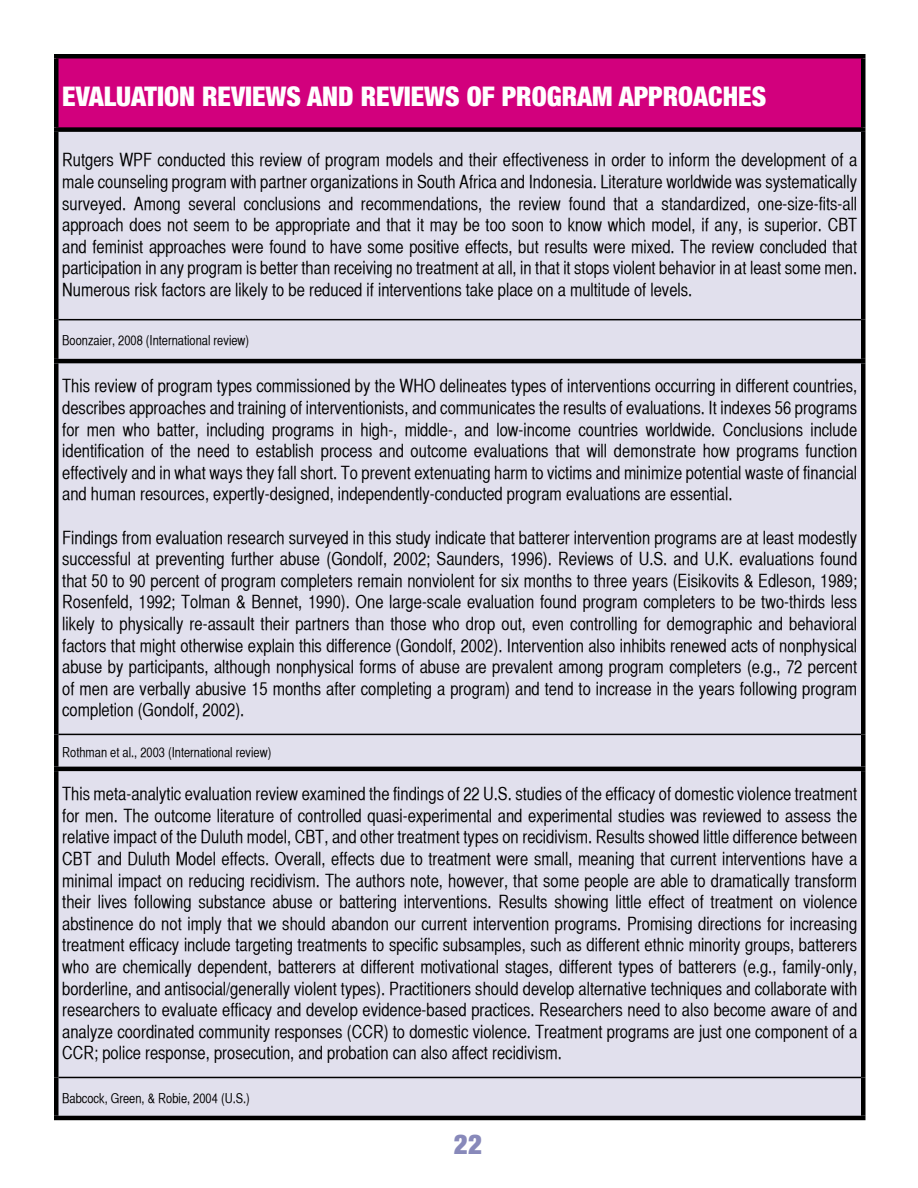
<style>
.page{position:relative;width:918px;height:1188px;background:#fff}
.page>*{position:absolute;margin:0;border:0;box-sizing:border-box;transform-origin:0 0}
.t1{font:900 condensed 27px "Helvetica Neue";color:#fff}
.t2{font:900 condensed 27px "Helvetica Neue";color:#8889ba}
.t3{font:18px/21.6px "Helvetica CY Plain";color:#000;text-align:justify}
.t4{font:13.5px "Helvetica CY Plain";color:#000}
</style>
<div class="page">
<div style="left:56px;top:56px;width:807px;height:74px;background:#d2007d"></div>
<div style="left:58px;top:132px;width:803px;height:984px;background:#e1e0ed"></div>
<hr style="left:54px;top:54px;width:812px;height:4px;background:#000">
<hr style="left:54px;top:59px;width:4px;height:68px;background:#000">
<div style="left:861px;top:59px;width:5px;height:68px;background:#000"></div>
<div style="left:54px;top:127px;width:812px;height:5px;background:#000"></div>
<hr style="left:54px;top:132px;width:4px;height:188px;background:#000">
<div style="left:861px;top:132px;width:5px;height:188px;background:#000"></div>
<hr style="left:54px;top:320px;width:4px;height:39px;background:#000">
<div style="left:861px;top:320px;width:5px;height:39px;background:#000"></div>
<hr style="left:54px;top:359px;width:812px;height:4px;background:#000">
<hr style="left:54px;top:363px;width:4px;height:371px;background:#000">
<div style="left:861px;top:363px;width:5px;height:371px;background:#000"></div>
<hr style="left:54px;top:734px;width:4px;height:33px;background:#000">
<div style="left:861px;top:734px;width:5px;height:33px;background:#000"></div>
<hr style="left:54px;top:767px;width:812px;height:4px;background:#000">
<hr style="left:54px;top:771px;width:4px;height:306px;background:#000">
<div style="left:861px;top:771px;width:5px;height:306px;background:#000"></div>
<hr style="left:54px;top:1077px;width:4px;height:39px;background:#000">
<div style="left:861px;top:1077px;width:5px;height:39px;background:#000"></div>
<hr style="left:58px;top:319px;width:803px;height:1px;background:#000">
<hr style="left:58px;top:734px;width:803px;height:1px;background:#000">
<hr style="left:58px;top:1077px;width:803px;height:1px;background:#000">
<hr style="left:54px;top:1116px;width:812px;height:4px;background:#000">
<h1 class="t1" style="left:62px;top:74px;width:706px">EVALUATION REVIEWS AND REVIEWS OF PROGRAM APPROACHES</h1>
<p class="t3" style="left:62px;top:149px;width:797px">Rutgers WPF conducted this review of program models and their effectiveness in order to inform the development of a male counseling program with partner organizations in South Africa and Indonesia. Literature worldwide was systematically surveyed. Among several conclusions and recommendations, the review found that a standardized, one-size-fits-all approach does not seem to be appropriate and that it may be too soon to know which model, if any, is superior. CBT and feminist approaches were found to have some positive effects, but results were mixed. The review concluded that participation in any program is better than receiving no treatment at all, in that it stops violent behavior in at least some men.<br>Numerous risk factors are likely to be reduced if interventions take place on a multitude of levels.</p>
<p class="t4" style="left:62px;top:333px;width:189px">Boonzaier, 2008 (International review)</p>
<p class="t3" style="left:62px;top:375px;width:796px">This review of program types commissioned by the WHO delineates types of interventions occurring in different countries, describes approaches and training of interventionists, and communicates the results of evaluations. It indexes 56 programs for men who batter, including programs in high-, middle-, and low-income countries worldwide. Conclusions include identification of the need to establish process and outcome evaluations that will demonstrate how programs function effectively and in what ways they fall short. To prevent extenuating harm to victims and minimize potential waste of financial and human resources, expertly-designed, independently-conducted program evaluations are essential.</p>
<p class="t3" style="left:62px;top:526px;width:796px">Findings from evaluation research surveyed in this study indicate that batterer intervention programs are at least modestly successful at preventing further abuse (Gondolf, 2002; Saunders, 1996). Reviews of U.S. and U.K. evaluations found that 50 to 90 percent of program completers remain nonviolent for six months to three years (Eisikovits &amp; Edleson, 1989; Rosenfeld, 1992; Tolman &amp; Bennet, 1990). One large-scale evaluation found program completers to be two-thirds less likely to physically re-assault their partners than those who drop out, even controlling for demographic and behavioral factors that might otherwise explain this difference (Gondolf, 2002). Intervention also inhibits renewed acts of nonphysical abuse by participants, although nonphysical forms of abuse are prevalent among program completers (e.g., 72 percent of men are verbally abusive 15 months after completing a program) and tend to increase in the years following program completion (Gondolf, 2002).</p>
<p class="t4" style="left:62px;top:744px;width:211px">Rothman et al., 2003 (International review)</p>
<p class="t3" style="left:62px;top:783px;width:796px">This meta-analytic evaluation review examined the findings of 22 U.S. studies of the efficacy of domestic violence treatment for men. The outcome literature of controlled quasi-experimental and experimental studies was reviewed to assess the relative impact of the Duluth model, CBT, and other treatment types on recidivism. Results showed little difference between CBT and Duluth Model effects. Overall, effects due to treatment were small, meaning that current interventions have a minimal impact on reducing recidivism. The authors note, however, that some people are able to dramatically transform their lives following substance abuse or battering interventions. Results showing little effect of treatment on violence abstinence do not imply that we should abandon our current intervention programs. Promising directions for increasing treatment efficacy include targeting treatments to specific subsamples, such as different ethnic minority groups, batterers who are chemically dependent, batterers at different motivational stages, different types of batterers (e.g., family-only, borderline, and antisocial/generally violent types). Practitioners should develop alternative techniques and collaborate with researchers to evaluate efficacy and develop evidence-based practices. Researchers need to also become aware of and analyze coordinated community responses (CCR) to domestic violence. Treatment programs are just one component of a CCR; police response, prosecution, and probation can also affect recidivism.</p>
<p class="t4" style="left:62px;top:1090px;width:189px">Babcock, Green, &amp; Robie, 2004 (U.S.)</p>
<h1 class="t2" style="left:454px;top:1122px;width:30px">22</h1>
</div>
